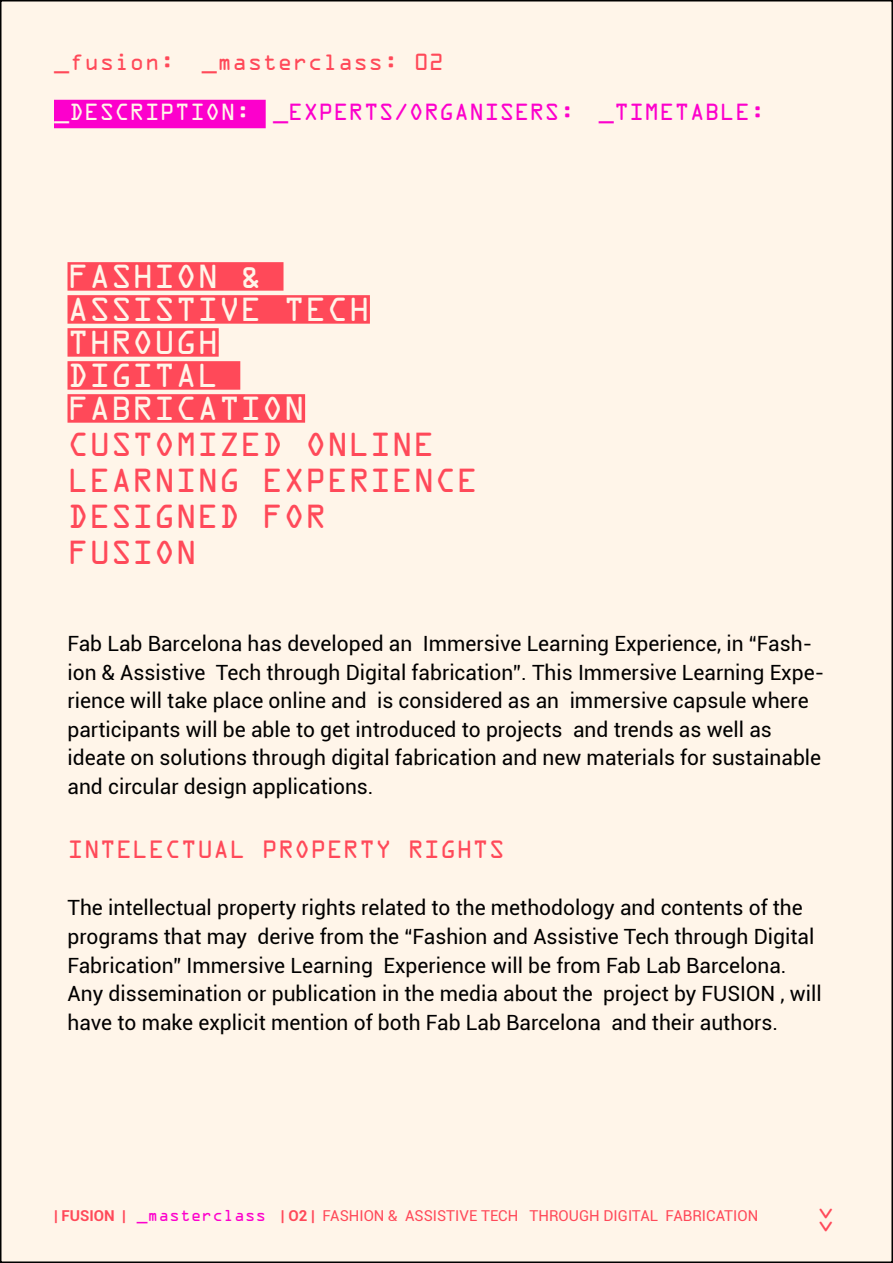
<style>
.page{position:relative;width:893px;height:1263px;background:#fff}
.page>*{position:absolute;margin:0;border:0;box-sizing:border-box;transform-origin:0 0}
.t1{font:30px/36px "OCRA Std";color:#ff4959}
.t2{font:30px/33px "OCRA Std";color:#fff5e9}
.t3{font:22.5px "OCRA Std";color:#ff4959}
.t4{font:21px/28.5px "Roboto";color:#000}
.t5{font:21px "OCRA Std";color:#fc00cc}
.t6{font:21px "OCRA Std";color:#ff4959}
.t7{font:18px "OCRA Std";color:#ff4959}
.t8{font:15px "Roboto";color:#ff4959}
.s1{color:#fff5e9}
.s2{font-weight:700}
.s3{font-family:"OCRA Std";color:#fc00cc}
</style>
<div class="page">
<div style="left:1px;top:1px;width:891px;height:1261px;background:#fff5e9"></div>
<div style="left:68px;top:262px;width:215px;height:29px;background:#ff4959"></div>
<div style="left:68px;top:295px;width:302px;height:29px;background:#ff4959"></div>
<div style="left:68px;top:328px;width:151px;height:29px;background:#ff4959"></div>
<div style="left:68px;top:361px;width:172px;height:29px;background:#ff4959"></div>
<div style="left:68px;top:394px;width:237px;height:29px;background:#ff4959"></div>
<div style="left:54px;top:100px;width:212px;height:28px;background:#fc00cc"></div>
<p class="t6" style="left:54px;top:53px;width:122px">_fusion:</p>
<p class="t6" style="left:202px;top:53px;width:243px">_masterclass: 02</p>
<p class="t5" style="left:54px;top:103px;width:713px"><span class="s1">_DESCRIPTION:</span> _EXPERTS/ORGANISERS: _TIMETABLE:</p>
<h1 class="t2" style="left:68px;top:263px;width:304px">FASHION &amp;<br>ASSISTIVE TECH<br>THROUGH<br>DIGITAL<br>FABRICATION</h1>
<h1 class="t1" style="left:68px;top:430px;width:412px">CUSTOMIZED ONLINE<br>LEARNING EXPERIENCE<br>DESIGNED FOR<br>FUSION</h1>
<p class="t4" style="left:68px;top:629px;width:758px">Fab Lab Barcelona has developed an Immersive Learning Experience, in “Fash&shy;ion &amp; Assistive Tech through Digital fabrication”. This Immersive Learning Expe&shy;rience will take place online and is considered as an immersive capsule where participants will be able to get introduced to projects and trends as well as ideate on solutions through digital fabrication and new materials for sustainable and circular design applications.</p>
<p class="t3" style="left:68px;top:840px;width:439px">INTELECTUAL PROPERTY RIGHTS</p>
<p class="t4" style="left:68px;top:893px;width:756px">The intellectual property rights related to the methodology and contents of the programs that may derive from the “Fashion and Assistive Tech through Digital Fabrication” Immersive Learning Experience will be from Fab Lab Barcelona.<br>Any dissemination or publication in the media about the project by FUSION , will have to make explicit mention of both Fab Lab Barcelona and their authors.</p>
<p class="t8" style="left:54px;top:1205px;width:706px"><span class="s2">| FUSION |</span> <span class="s3">_masterclass</span> <span class="s2">| O2 |</span> FASHION &amp; ASSISTIVE TECH THROUGH DIGITAL FABRICATION</p>
<p class="t7" style="left:833px;top:1207px;width:27px;rotate:90deg">&gt;&gt;</p>
</div>
